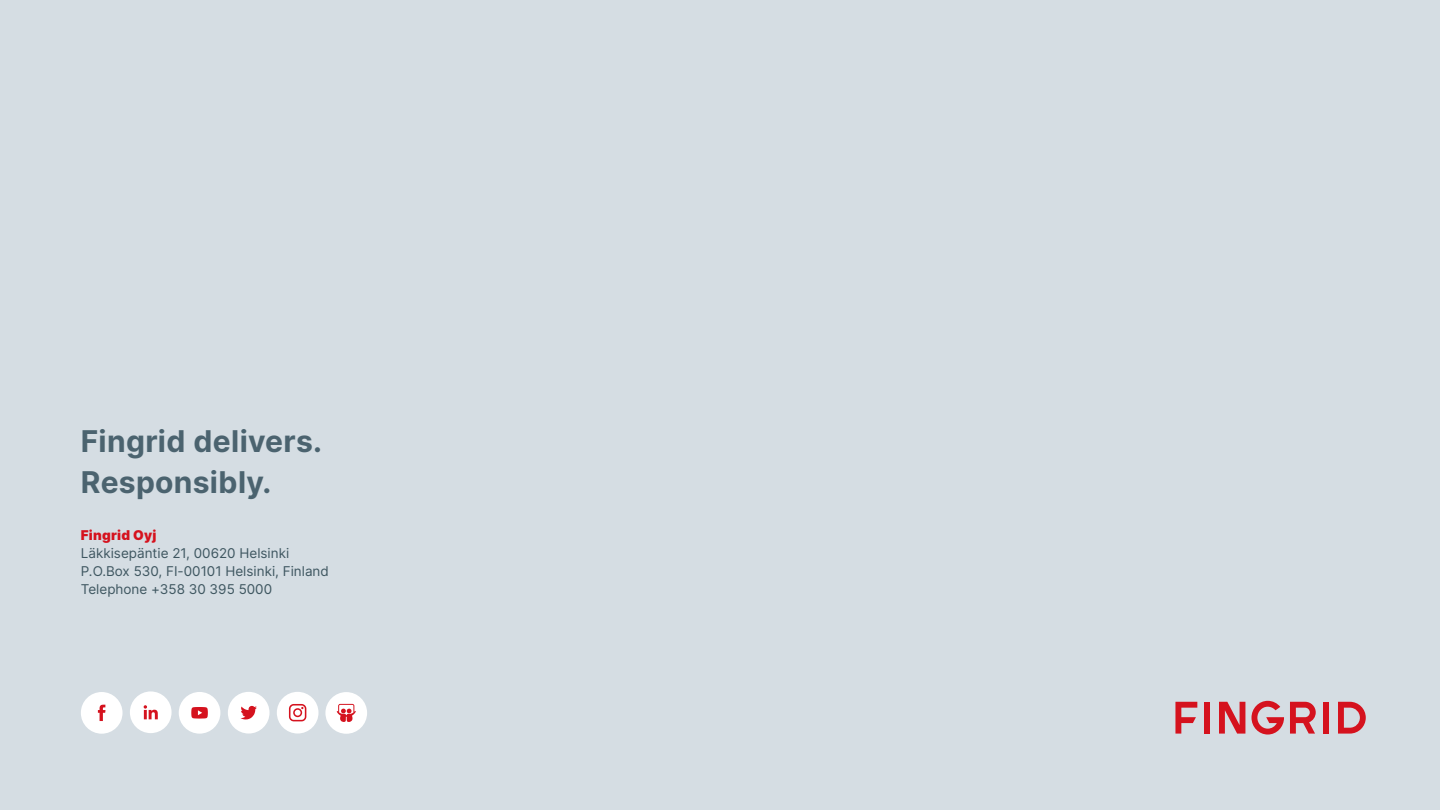
<style>
.page{position:relative;width:1440px;height:810px;background:#d5dde3}
.page>*{position:absolute;margin:0;border:0;box-sizing:border-box;transform-origin:0 0}
.t1{font:700 30px/40.7px "Inter";letter-spacing:.01em;color:#4b636f}
.t2{font:13.5px/18px "Inter";color:#3e5660}
.t3{font:900 13.5px "Inter";letter-spacing:.015em;color:#d5121e}
</style>
<div class="page">
<div style="left:81px;top:692px;width:42px;height:42px;background:#fff;border-radius:50%"></div>
<svg style="left:98px;top:705px;width:7px;height:16px"></svg>
<div style="left:130px;top:691px;width:42px;height:42px;background:#fff;border-radius:50%"></div>
<svg style="left:144px;top:705px;width:14px;height:14px"></svg>
<div style="left:179px;top:692px;width:41px;height:42px;background:#fff;border-radius:50%"></div>
<svg style="left:191px;top:707px;width:17px;height:12px"></svg>
<div style="left:228px;top:692px;width:42px;height:42px;background:#fff;border-radius:50%"></div>
<svg style="left:241px;top:706px;width:16px;height:13px"></svg>
<div style="left:277px;top:692px;width:41px;height:42px;background:#fff;border-radius:50%"></div>
<svg style="left:289px;top:704px;width:17px;height:17px"></svg>
<div style="left:325px;top:692px;width:42px;height:42px;background:#fff;border-radius:50%"></div>
<svg style="left:337px;top:704px;width:19px;height:18px"></svg>
<div style="left:1204px;top:702px;width:6px;height:32px;background:#d5121e"></div>
<svg style="left:1219px;top:702px;width:26px;height:32px"></svg>
<svg style="left:1175px;top:702px;width:22px;height:32px"></svg>
<div style="left:1323px;top:702px;width:6px;height:32px;background:#d5121e"></div>
<svg style="left:1338px;top:702px;width:28px;height:32px"></svg>
<svg style="left:1290px;top:702px;width:26px;height:32px"></svg>
<svg style="left:1251px;top:701px;width:33px;height:34px"></svg>
<h1 class="t1" style="left:81px;top:420px;width:243px">Fingrid delivers.<br>Responsibly.</h1>
<p class="t3" style="left:81px;top:525px;width:77px">Fingrid Oyj</p>
<p class="t2" style="left:81px;top:544px;width:250px">Läkkisepäntie 21, 00620 Helsinki<br>P.O.Box 530, FI-00101 Helsinki, Finland<br>Telephone +358 30 395 5000</p>
</div>
